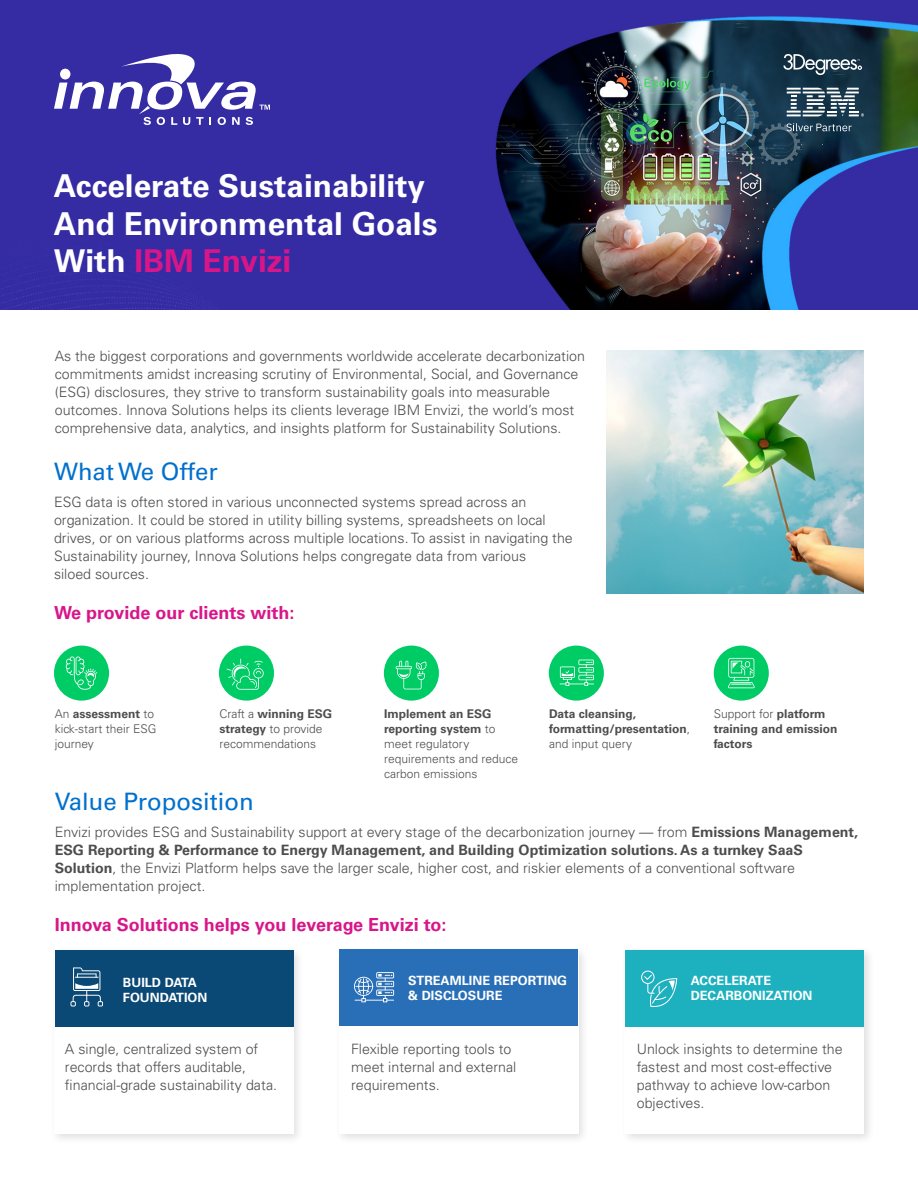
<style>
.page{position:relative;width:918px;height:1188px;background:#fff}
.page>*{position:absolute;margin:0;border:0;box-sizing:border-box;transform-origin:0 0}
.t1{font:700 31.5px/37.8px "Univers LT Std";color:#fff}
.t2{font:24px "Univers LT Std";color:#0070cd}
.t3{font:700 18px "Univers LT Std";color:#d8168a}
.t4{font:300 14.25px/18px "Univers LT Std";color:#4d4d4f}
.t5{font:700 12.75px/15.3px "Univers LT Std";color:#fff}
.t6{font:300 12px/15px "Univers LT Std";color:#4d4d4f}
.t7{font:700 12px/15px "Univers LT Std";color:#4d4d4f}
.s1{color:#d81589}
.s2{font-weight:700}
.s3{font-weight:300}
</style>
<div class="page">
<img style="left:0;top:0;width:918px;height:310px">
<svg style="left:54px;top:53px;width:216px;height:72px"></svg>
<div style="left:49px;top:946px;width:255px;height:199px;background:#000;opacity:.65"></div>
<div style="left:54px;top:950px;width:239px;height:184px;background:#fff"></div>
<div style="left:334px;top:946px;width:256px;height:199px;background:#000;opacity:.65"></div>
<div style="left:339px;top:950px;width:240px;height:184px;background:#fff"></div>
<div style="left:620px;top:946px;width:255px;height:199px;background:#000;opacity:.65"></div>
<div style="left:625px;top:950px;width:239px;height:184px;background:#fff"></div>
<div style="left:55px;top:950px;width:238px;height:77px;background:#0a4875"></div>
<div style="left:340px;top:949px;width:238px;height:76px;background:#286fb7"></div>
<div style="left:625px;top:950px;width:239px;height:77px;background:#1db1bf"></div>
<img style="left:606px;top:351px;width:258px;height:243px">
<div style="left:54px;top:646px;width:55px;height:55px;background:#0c6;border-radius:50%"></div>
<div style="left:219px;top:646px;width:55px;height:55px;background:#0c6;border-radius:50%"></div>
<div style="left:384px;top:646px;width:55px;height:55px;background:#0c6;border-radius:50%"></div>
<div style="left:549px;top:646px;width:55px;height:55px;background:#0c6;border-radius:50%"></div>
<div style="left:714px;top:646px;width:55px;height:55px;background:#0c6;border-radius:50%"></div>
<svg style="left:66px;top:657px;width:31px;height:33px"></svg>
<svg style="left:227px;top:659px;width:37px;height:31px"></svg>
<svg style="left:396px;top:661px;width:30px;height:28px"></svg>
<svg style="left:560px;top:660px;width:34px;height:26px"></svg>
<svg style="left:728px;top:658px;width:27px;height:30px"></svg>
<svg style="left:70px;top:967px;width:33px;height:40px"></svg>
<svg style="left:354px;top:972px;width:40px;height:30px"></svg>
<svg style="left:641px;top:971px;width:36px;height:36px"></svg>
<svg style="left:786px;top:123px;width:66px;height:9px"></svg>
<svg style="left:787px;top:88px;width:77px;height:29px"></svg>
<svg style="left:783px;top:54px;width:79px;height:21px"></svg>
<h1 class="t1" style="left:54px;top:167px;width:385px">Accelerate Sustainability<br>And Environmental Goals<br>With <span class="s1">IBM Envizi</span></h1>
<p class="t4" style="left:55px;top:347px;width:532px">As the biggest corporations and governments worldwide accelerate decarbonization commitments amidst increasing scrutiny of Environmental, Social, and Governance (ESG) disclosures, they strive to transform sustainability goals into measurable outcomes. Innova Solutions helps its clients leverage IBM Envizi, the world’s most comprehensive data, analytics, and insights platform for Sustainability Solutions.</p>
<h2 class="t2" style="left:54px;top:458px;width:165px">What We Offer</h2>
<p class="t4" style="left:54px;top:493px;width:520px">ESG data is often stored in various unconnected systems spread across an organization. It could be stored in utility billing systems, spreadsheets on local drives, or on various platforms across multiple locations. To assist in navigating the Sustainability journey, Innova Solutions helps congregate data from various<br>siloed sources.</p>
<p class="t3" style="left:54px;top:602px;width:242px">We provide our clients with:</p>
<p class="t6" style="left:55px;top:706px;width:103px">An <span class="s2">assessment</span> to kick-start their ESG journey</p>
<p class="t6" style="left:220px;top:706px;width:114px">Craft a <span class="s2">winning ESG strategy</span> to provide recommendations</p>
<p class="t6" style="left:384px;top:706px;width:136px"><span class="s2">Implement an ESG reporting system</span> to meet regulatory requirements and reduce carbon emissions</p>
<p class="t7" style="left:549px;top:707px;width:143px">Data cleansing, formatting/presentation<span class="s3">, and input query</span></p>
<p class="t7" style="left:714px;top:707px;width:125px"><span class="s3">Support for</span> platform training and emission factors</p>
<h2 class="t2" style="left:55px;top:788px;width:201px">Value Proposition</h2>
<p class="t4" style="left:55px;top:823px;width:805px">Envizi provides ESG and Sustainability support at every stage of the decarbonization journey — from <span class="s2">Emissions Management, ESG Reporting &amp; Performance to Energy Management, and Building Optimization solutions. As a turnkey SaaS Solution</span>, the Envizi Platform helps save the larger scale, higher cost, and riskier elements of a conventional software implementation project.</p>
<p class="t3" style="left:55px;top:914px;width:393px">Innova Solutions helps you leverage Envizi to:</p>
<p class="t5" style="left:123px;top:975px;width:86px">BUILD DATA<br>FOUNDATION</p>
<p class="t5" style="left:408px;top:973px;width:160px">STREAMLINE REPORTING &amp; DISCLOSURE</p>
<p class="t5" style="left:691px;top:973px;width:123px">ACCELERATE<br>DECARBONIZATION</p>
<p class="t4" style="left:65px;top:1040px;width:214px">A single, centralized system of records that offers auditable, financial-grade sustainability data.</p>
<p class="t4" style="left:351px;top:1040px;width:167px">Flexible reporting tools to meet internal and external requirements.</p>
<p class="t4" style="left:637px;top:1040px;width:207px">Unlock insights to determine the fastest and most cost-effective pathway to achieve low-carbon objectives.</p>
</div>
